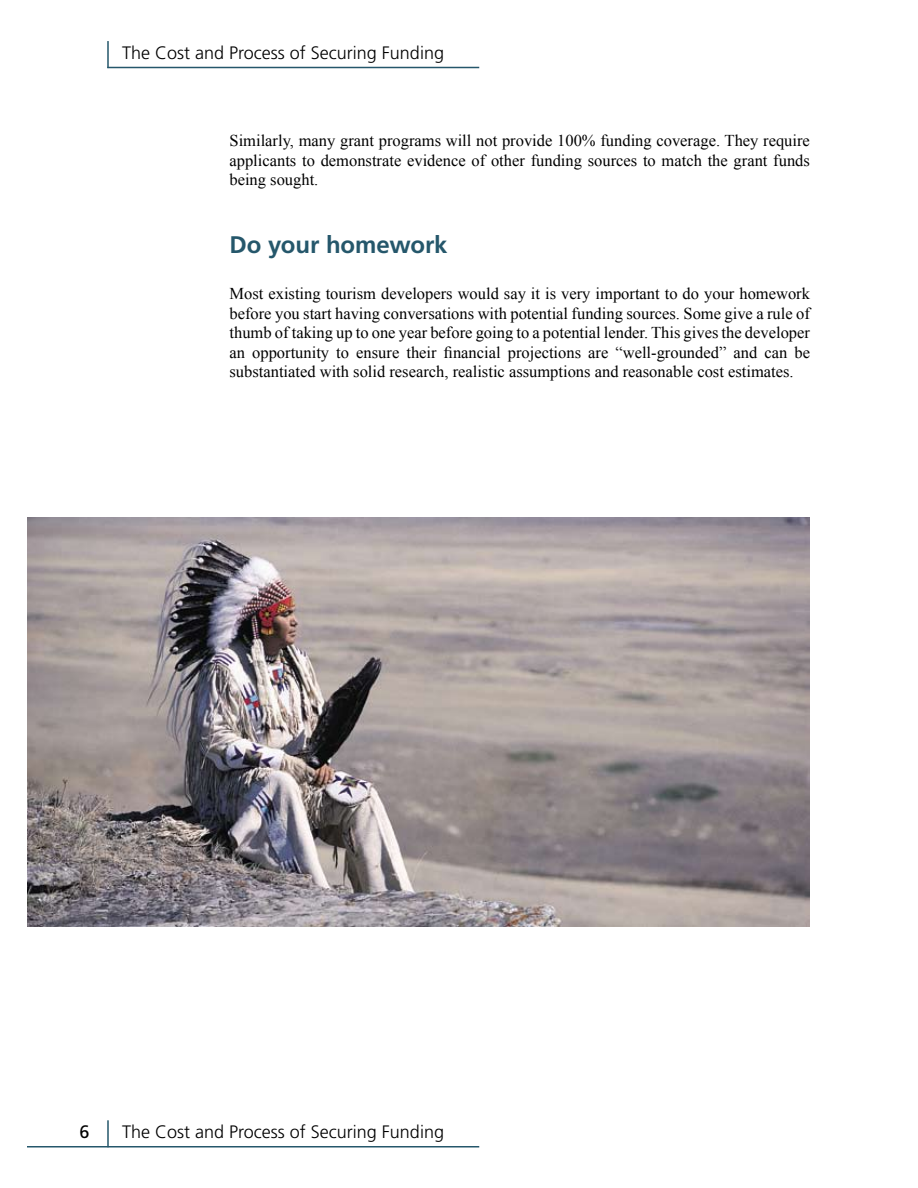
<style>
.page{position:relative;width:918px;height:1188px;background:#fff}
.page>*{position:absolute;margin:0;border:0;box-sizing:border-box;transform-origin:0 0}
.t1{font:700 24px "Frutiger";letter-spacing:-.005em;color:#25576b}
.t2{font:300 18px "Frutiger";color:#000}
.t3{font:18px "Frutiger";color:#000}
.t4{font:16.5px/19.5px "Times New Roman";color:#000;text-align:justify}
</style>
<div class="page">
<hr style="left:107px;top:41px;width:2px;height:27px;background:#25576b">
<hr style="left:107px;top:1120px;width:2px;height:27px;background:#25576b">
<hr style="left:27px;top:1146px;width:452px;height:2px;background:#25576b">
<hr style="left:107px;top:67px;width:372px;height:1px;background:#25576b">
<img style="left:27px;top:517px;width:783px;height:409px">
<p class="t2" style="left:122px;top:43px;width:323px">The Cost and Process of Securing Funding</p>
<p class="t4" style="left:230px;top:131px;width:582px">Similarly, many grant programs will not provide 100% funding coverage. They require applicants to demonstrate evidence of other funding sources to match the grant funds being sought.</p>
<h1 class="t1" style="left:230px;top:231px;width:219px">Do your homework</h1>
<p class="t4" style="left:230px;top:284px;width:582px">Most existing tourism developers would say it is very important to do your homework before you start having conversations with potential funding sources. Some give a rule of thumb of taking up to one year before going to a potential lender. This gives the developer an opportunity to ensure their financial projections are “well-grounded” and can be substantiated with solid research, realistic assumptions and reasonable cost estimates.</p>
<p class="t3" style="left:80px;top:1122px;width:12px">6</p>
<p class="t2" style="left:122px;top:1122px;width:323px">The Cost and Process of Securing Funding</p>
</div>
